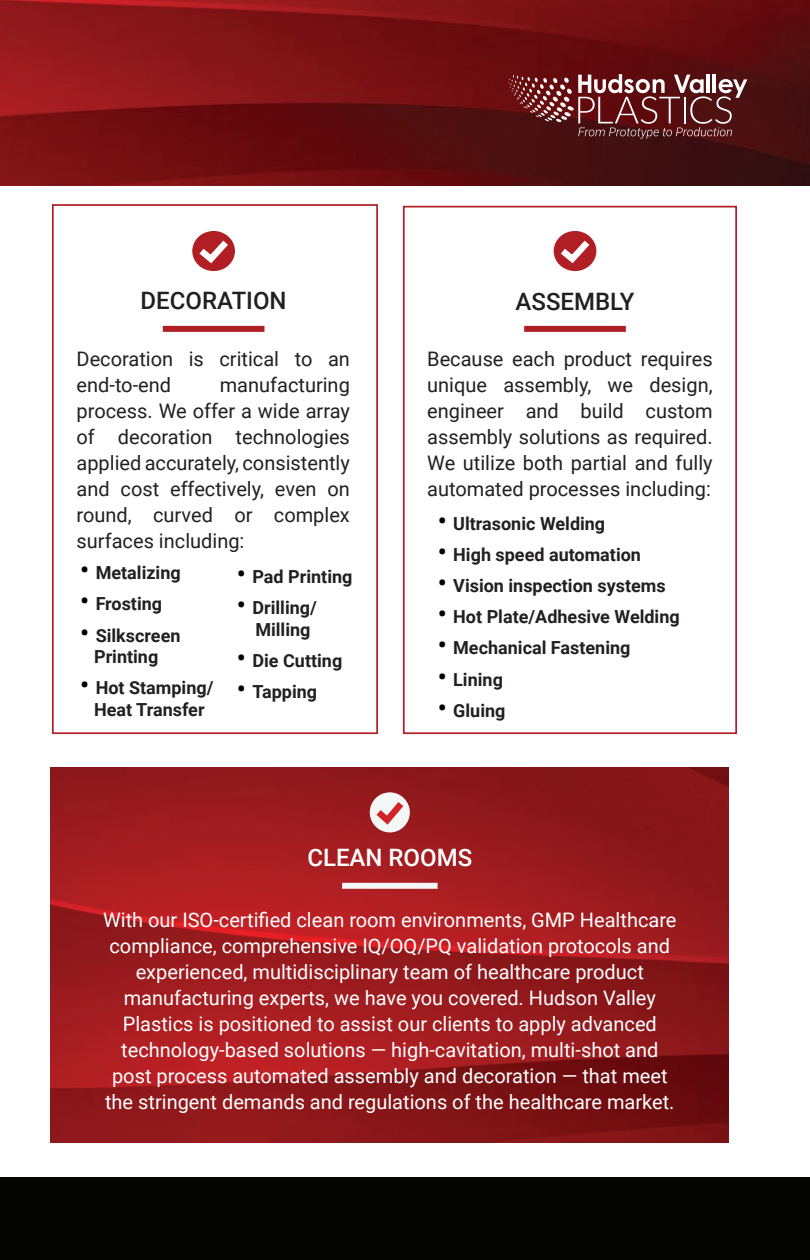
<style>
.page{position:relative;width:810px;height:1260px;background:#fff}
.page>*{position:absolute;margin:0;border:0;box-sizing:border-box;transform-origin:0 0}
.t1{font:500 24px "Roboto";color:#231f20}
.t2{font:500 24px "Roboto";color:#fff}
.t3{font:20px/26px "Roboto";color:#fff;text-align:center}
.t4{font:20px/26px "Roboto";color:#231f20;text-align:justify}
.t5{font:700 18px/21.6px "Roboto";color:#231f20}
.s1{font-weight:500;font-size:26px;color:#000}
</style>
<div class="page">
<img style="left:0;top:0;width:810px;height:185px">
<svg style="left:508px;top:74px;width:239px;height:65px;background:#75393b"></svg>
<div style="left:52px;top:204px;width:326px;height:530px;border:2px solid #b01f24"></div>
<div style="left:0;top:1178px;width:810px;height:82px;background:#040503"></div>
<img style="left:51px;top:767px;width:678px;height:375px">
<div style="left:342px;top:883px;width:96px;height:6px;background:#f5f7f7"></div>
<svg style="left:370px;top:792px;width:40px;height:40px"></svg>
<svg style="left:370px;top:795px;width:40px;height:34px"></svg>
<div style="left:163px;top:326px;width:101px;height:6px;background:#b01f24"></div>
<div style="left:403px;top:206px;width:334px;height:528px;border:2px solid #b01f24"></div>
<div style="left:554px;top:231px;width:42px;height:40px;background:#b01f24;border-radius:50%"></div>
<svg style="left:554px;top:234px;width:42px;height:34px"></svg>
<div style="left:524px;top:326px;width:102px;height:6px;background:#b01f24"></div>
<div style="left:192px;top:231px;width:43px;height:40px;background:#b01f24;border-radius:50%"></div>
<svg style="left:193px;top:234px;width:42px;height:34px"></svg>
<p class="t1" style="left:141px;top:283px;width:147px">DECORATION</p>
<p class="t4" style="left:77px;top:345px;width:275px">Decoration is critical to an end-to-end</p>
<p class="t4" style="left:77px;top:371px;width:275px;text-indent:143px">manufacturing process. We offer a wide array of decoration technologies applied accurately, consistently and cost effectively, even on round, curved or complex surfaces including:</p>
<p class="t5" style="left:80px;top:561px;width:102px"><span class="s1">•</span> Metalizing</p>
<p class="t5" style="left:80px;top:593px;width:84px"><span class="s1">•</span> Frosting</p>
<p class="t5" style="left:80px;top:624px;width:102px"><span class="s1">•</span> Silkscreen</p>
<p class="t5" style="left:94px;top:645px;width:66px">Printing</p>
<p class="t5" style="left:80px;top:677px;width:135px;text-align:center"><span class="s1">•</span> Hot Stamping/<br>Heat Transfer</p>
<p class="t5" style="left:237px;top:565px;width:117px"><span class="s1">•</span> Pad Printing</p>
<p class="t5" style="left:255px;top:597px;width:63px;text-indent:-18px"><span class="s1">•</span> Drilling/<br>Milling</p>
<p class="t5" style="left:237px;top:649px;width:107px"><span class="s1">•</span> Die Cutting</p>
<p class="t5" style="left:237px;top:681px;width:82px"><span class="s1">•</span> Tapping</p>
<p class="t1" style="left:516px;top:284px;width:120px">ASSEMBLY</p>
<p class="t4" style="left:427px;top:345px;width:287px">Because each product requires unique assembly, we design, engineer and build custom assembly solutions as required.<br>We utilize both partial and fully automated processes including:</p>
<p class="t5" style="left:438px;top:512px;width:169px"><span class="s1">•</span> Ultrasonic Welding</p>
<p class="t5" style="left:438px;top:543px;width:205px"><span class="s1">•</span> High speed automation</p>
<p class="t5" style="left:438px;top:574px;width:229px"><span class="s1">•</span> Vision inspection systems</p>
<p class="t5" style="left:438px;top:605px;width:244px"><span class="s1">•</span> Hot Plate/Adhesive Welding</p>
<p class="t5" style="left:438px;top:637px;width:194px"><span class="s1">•</span> Mechanical Fastening</p>
<p class="t5" style="left:438px;top:668px;width:67px"><span class="s1">•</span> Lining</p>
<p class="t5" style="left:438px;top:699px;width:69px"><span class="s1">•</span> Gluing</p>
<p class="t2" style="left:307px;top:841px;width:166px">CLEAN ROOMS</p>
<p class="t3" style="left:103px;top:906px;width:575px">With our ISO-certified clean room environments, GMP Healthcare compliance, comprehensive IQ/OQ/PQ validation protocols and experienced, multidisciplinary team of healthcare product manufacturing experts, we have you covered. Hudson Valley Plastics is positioned to assist our clients to apply advanced technology-based solutions — high-cavitation, multi-shot and post process automated assembly and decoration — that meet the stringent demands and regulations of the healthcare market.</p>
</div>
